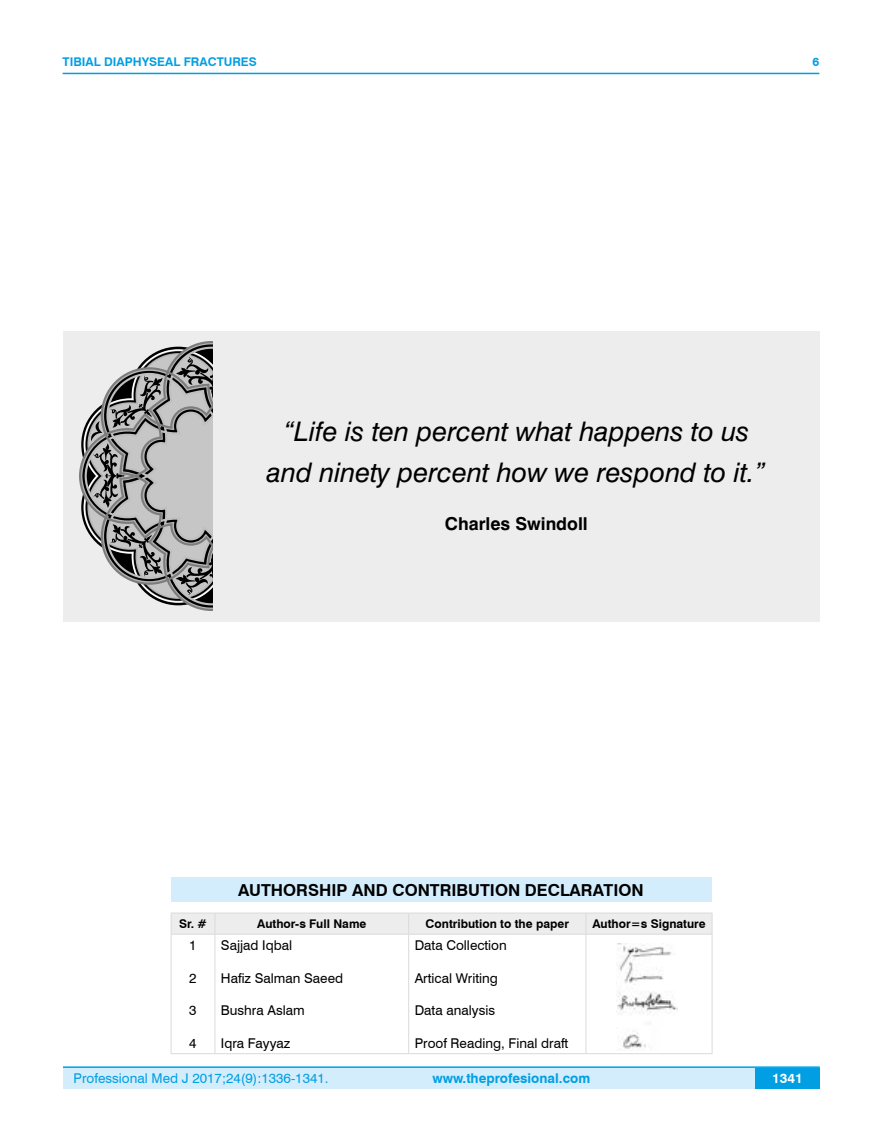
<style>
.page{position:relative;width:882px;height:1145px;background:#fff}
.page>*{position:absolute;margin:0;border:0;box-sizing:border-box;transform-origin:0 0}
.t1{font:italic 27px/40.5px "Swiss 721 BT";color:#000;text-align:center}
.t2{font:700 17.7px "Swiss 721 BT";color:#000}
.t3{font:700 16.5px "Swiss 721 BT";color:#000}
.t4{font:13.5px "Swiss 721 BT";color:#000}
.t5{font:13.5px "Swiss 721 BT";color:#009fe3}
.t6{font:700 13.5px "Swiss 721 BT";color:#009fe3}
.t7{font:700 13.5px "Swiss 721 BT";color:#fff}
.t8{font:700 12px "Swiss 721 BT";color:#000}
.t9{font:700 12px "Swiss 721 BT";color:#009fe3}
</style>
<div class="page">
<div style="left:63px;top:1067px;width:756px;height:21px;background:#d4edfc"></div>
<hr style="left:63px;top:1066px;width:756px;height:2px;background:#009fe3">
<div style="left:754px;top:1068px;width:65px;height:20px;background:#009fe3"></div>
<hr style="left:63px;top:73px;width:756px;height:1px;background:#009fe3">
<div style="left:171px;top:878px;width:540px;height:24px;background:#d4edfc"></div>
<hr style="left:171px;top:912px;width:44px;height:1px;background:#dadada">
<hr style="left:215px;top:912px;width:193px;height:1px;background:#dadada">
<hr style="left:408px;top:912px;width:177px;height:1px;background:#dadada">
<hr style="left:585px;top:912px;width:127px;height:1px;background:#dadada">
<div style="left:171px;top:913px;width:541px;height:20px;background:#ededed"></div>
<hr style="left:171px;top:933px;width:44px;height:1px;background:#dadada">
<hr style="left:171px;top:934px;width:1px;height:119px;background:#dadada">
<hr style="left:215px;top:933px;width:193px;height:1px;background:#dadada">
<hr style="left:214px;top:934px;width:1px;height:119px;background:#dadada">
<hr style="left:408px;top:933px;width:177px;height:1px;background:#dadada">
<hr style="left:408px;top:934px;width:1px;height:119px;background:#dadada">
<hr style="left:585px;top:933px;width:127px;height:1px;background:#dadada">
<hr style="left:585px;top:934px;width:1px;height:119px;background:#dadada">
<hr style="left:711px;top:934px;width:1px;height:119px;background:#dadada">
<hr style="left:171px;top:1053px;width:44px;height:1px;background:#dadada">
<hr style="left:215px;top:1053px;width:193px;height:1px;background:#dadada">
<hr style="left:408px;top:1053px;width:177px;height:1px;background:#dadada">
<hr style="left:585px;top:1053px;width:127px;height:1px;background:#dadada">
<img style="left:616px;top:943px;width:61px;height:107px">
<div style="left:63px;top:330px;width:756px;height:291px;background:#ededed"></div>
<svg style="left:78px;top:330px;width:135px;height:281px"></svg>
<svg style="left:176px;top:357px;width:37px;height:42px;background:#7f7f7f"></svg>
<svg style="left:110px;top:524px;width:52px;height:52px;background:#767676"></svg>
<svg style="left:175px;top:553px;width:38px;height:42px;background:#7e7e7e"></svg>
<svg style="left:89px;top:376px;width:73px;height:132px;background:#8e8e8e"></svg>
<p class="t9" style="left:63px;top:53px;width:196px">TIBIAL DIAPHYSEAL FRACTURES</p>
<p class="t9" style="left:812px;top:53px;width:8px">6</p>
<h1 class="t1" style="left:267px;top:411px;width:500px">“Life is ten percent what happens to us and ninety percent how we respond to it.”</h1>
<h2 class="t2" style="left:444px;top:511px;width:144px">Charles Swindoll</h2>
<p class="t3" style="left:238px;top:879px;width:406px">AUTHORSHIP AND CONTRIBUTION DECLARATION</p>
<p class="t8" style="left:179px;top:915px;width:29px">Sr. #</p>
<p class="t8" style="left:257px;top:915px;width:111px">Author-s Full Name</p>
<p class="t8" style="left:425px;top:915px;width:145px">Contribution to the paper</p>
<p class="t8" style="left:592px;top:915px;width:115px">Author=s Signature</p>
<p class="t4" style="left:189px;top:936px;width:9px">1</p>
<p class="t4" style="left:189px;top:968px;width:9px">2</p>
<p class="t4" style="left:189px;top:1001px;width:9px">3</p>
<p class="t4" style="left:189px;top:1033px;width:9px">4</p>
<p class="t4" style="left:221px;top:936px;width:73px">Sajjad Iqbal</p>
<p class="t4" style="left:221px;top:968px;width:124px">Hafiz Salman Saeed</p>
<p class="t4" style="left:221px;top:1001px;width:85px">Bushra Aslam</p>
<p class="t4" style="left:221px;top:1033px;width:71px">Iqra Fayyaz</p>
<p class="t4" style="left:414px;top:936px;width:94px">Data Collection</p>
<p class="t4" style="left:414px;top:968px;width:85px">Artical Writing</p>
<p class="t4" style="left:414px;top:1001px;width:82px">Data analysis</p>
<p class="t4" style="left:414px;top:1033px;width:155px">Proof Reading, Final draft</p>
<p class="t5" style="left:74px;top:1069px;width:256px">Professional Med J 2017;24(9):1336-1341.</p>
<p class="t6" style="left:432px;top:1069px;width:159px">www.theprofesional.com</p>
<p class="t7" style="left:771px;top:1069px;width:32px">1341</p>
</div>
